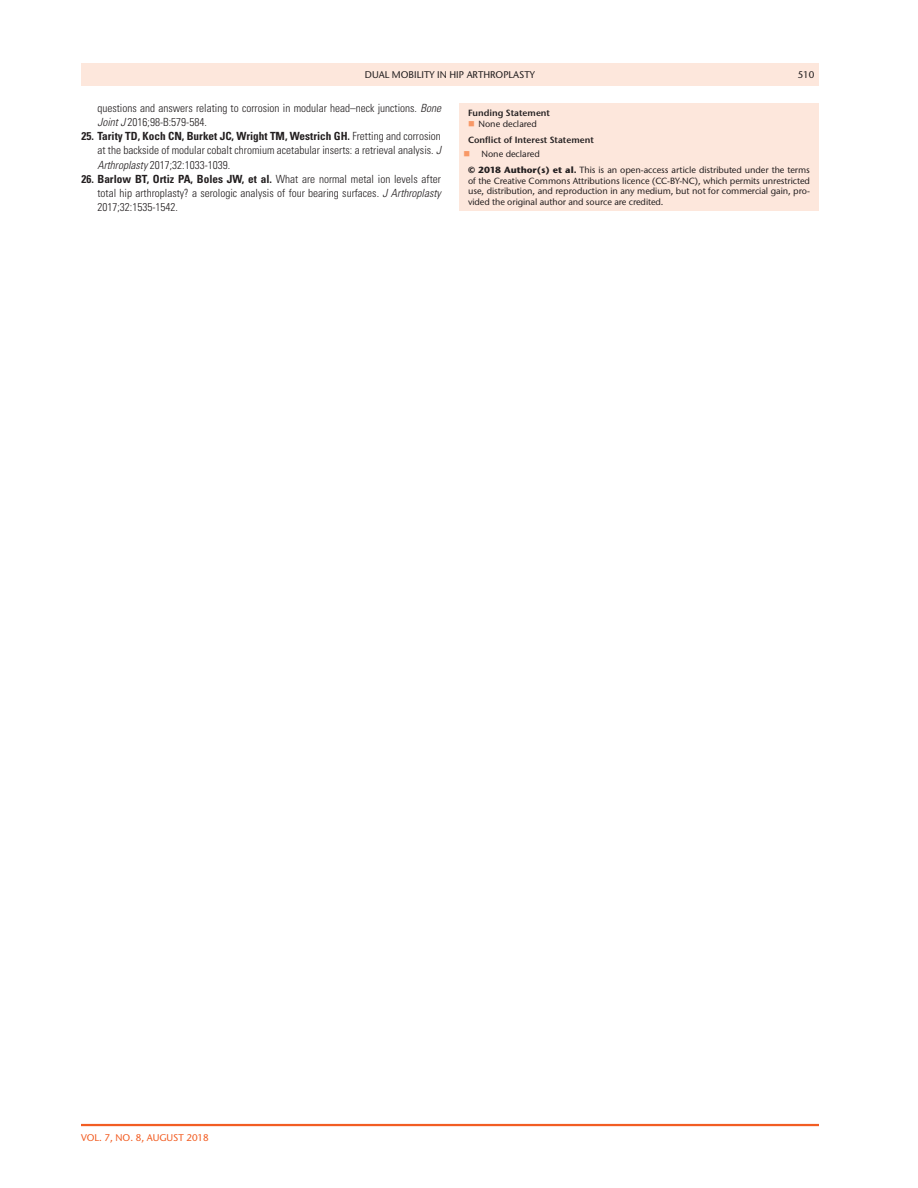
<style>
.page{position:relative;width:918px;height:1188px;background:#fff}
.page>*{position:absolute;margin:0;border:0;box-sizing:border-box;transform-origin:0 0}
.t1{font:300 condensed 11.25px/14.2px "Univers LT Std";color:#231f20;text-align:justify}
.t2{font:500 9.75px "Stone Sans ITC Pro";color:#231f20}
.t3{font:500 9.75px "Stone Sans ITC Pro";color:#f25d23}
.t4{font:500 9px/10.5px "Stone Sans ITC Pro";letter-spacing:-.005em;color:#231f20}
.t5{font:600 9px "Stone Sans ITC Pro";color:#231f20}
.s1{font-style:italic}
.s2{font-weight:700}
</style>
<div class="page">
<div style="left:81px;top:63px;width:738px;height:23px;background:#fde7dc"></div>
<hr style="left:81px;top:1124px;width:738px;height:2px;background:#f25d23">
<div style="left:459px;top:104px;width:360px;height:107px;background:#fde7dc"></div>
<p class="t2" style="left:365px;top:68px;width:91px">Dual mobi lity in hip</p>
<p class="t2" style="left:467px;top:68px;width:7px">arthr</p>
<p class="t2" style="left:496px;top:68px;width:41px">oplasty</p>
<p class="t2" style="left:798px;top:68px;width:18px">510</p>
<p class="t1" style="left:98px;top:101px;width:345px">questions and answers relating to corrosion in modular head–neck junctions. <span class="s1">Bone<br>Joint J</span> 2016;98-B:579-584.</p>
<p class="t1" style="left:97px;top:129px;width:345px;text-indent:-16px"><span class="s2">25. Tarity TD, Koch CN, Burket JC, Wright TM, Westrich GH.</span> Fretting and corrosion at the backside of modular cobalt chromium acetabular inserts: a retrieval analysis. <span class="s1">J Arthroplasty</span> 2017;32:1033-1039.</p>
<p class="t1" style="left:97px;top:172px;width:345px;text-indent:-16px"><span class="s2">26. Barlow BT, Ortiz PA, Boles JW, et al.</span> What are normal metal ion levels after total hip arthroplasty? a serologic analysis of four bearing surfaces. <span class="s1">J Arthroplasty </span>2017;32:1535-1542.</p>
<p class="t5" style="left:468px;top:107px;width:84px">Funding Statement</p>
<p class="t4" style="left:479px;top:118px;width:60px">None declared</p>
<p class="t5" style="left:468px;top:134px;width:127px">Conflict of Interest Statement</p>
<p class="t4" style="left:468px;top:145px;width:343px;line-height:16.5px;text-indent:14px">None declared<br><span class="s2">© 2018 Author(s) et al.</span> This is an open-access article distributed under the terms</p>
<p class="t4" style="left:468px;top:175px;width:343px;text-align:justify">of the Creative Commons Attributions licence (CC-BY-NC), which permits unrestricted use, distribution, and reproduction in any medium, but not for commercial gain, pro&shy;vided the original author and source are credited.</p>
<p class="t3" style="left:81px;top:1132px;width:129px">vol. 7, No. 8, AUGUST 2018</p>
</div>
